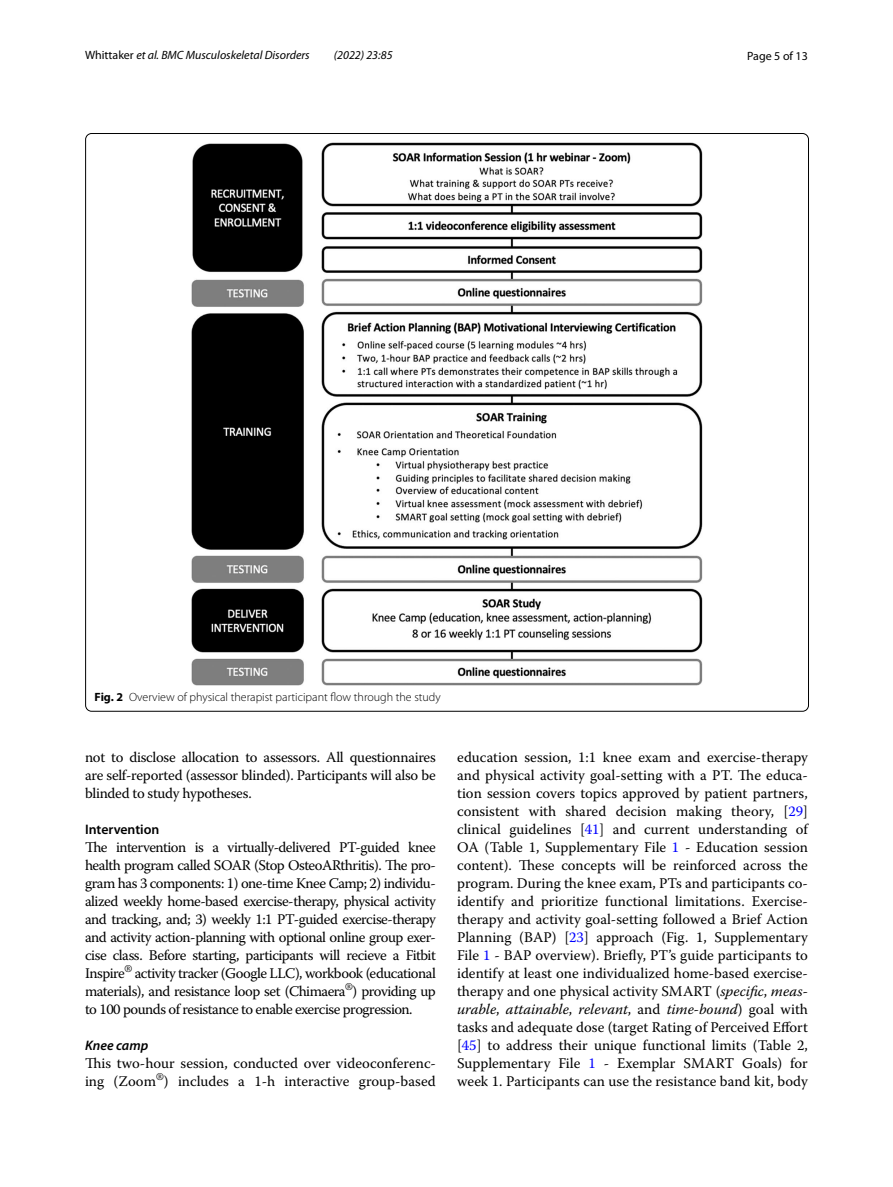
<style>
.page{position:relative;width:893px;height:1187px;background:#fff}
.page>*{position:absolute;margin:0;border:0;box-sizing:border-box;transform-origin:0 0}
.t1{font:14.7px/18px "Warnock Pro";letter-spacing:-.005em;color:#000;text-align:justify}
.t2{font:600 13.8px "Myriad Pro";color:#000}
.t3{font:italic 600 13.8px "Myriad Pro";color:#000}
.t4{font:300 12px "Myriad Pro";color:#000}
.t5{font:italic 12px "Myriad Pro";color:#000}
.t6{font:12px "Myriad Pro";color:#000}
.s1{font-style:normal}
.s2{font-weight:700}
.s3{color:#00f}
.s4{font-style:italic}
</style>
<div class="page">
<img style="left:192px;top:142px;width:510px;height:543px">
<p class="t5" style="left:85px;top:48px;width:226px"><span class="s1">Whittaker</span> et al. BMC Musculoskeletal Disorders</p>
<p class="t5" style="left:334px;top:48px;width:60px">(2022) 23:85</p>
<p class="t6" style="left:747px;top:48px;width:62px">Page 5 of 13</p>
<p class="t4" style="left:95px;top:690px;width:348px"><span class="s2">Fig. 2</span> Overview of physical therapist participant flow through the study</p>
<p class="t1" style="left:85px;top:748px;width:352px">not to disclose allocation to assessors. All questionnaires are self-reported (assessor blinded). Participants will also be blinded to study hypotheses.</p>
<p class="t2" style="left:85px;top:820px;width:76px">Intervention</p>
<p class="t1" style="left:85px;top:838px;width:352px">The intervention is a virtually-delivered PT-guided knee health program called SOAR (Stop OsteoARthritis). The pro&shy;gram has 3 components: 1) one-time Knee Camp; 2) individu&shy;alized weekly home-based exercise-therapy, physical activity and tracking, and; 3) weekly 1:1 PT-guided exercise-therapy and activity action-planning with optional online group exer&shy;cise class. Before starting, participants will recieve a Fitbit Inspire<sup>®</sup> activity tracker (Google LLC), workbook (educational materials), and resistance loop set (Chimaera<sup>®</sup>) providing up to 100 pounds of resistance to enable exercise progression.</p>
<p class="t3" style="left:85px;top:1036px;width:65px">Knee camp</p>
<p class="t1" style="left:85px;top:1054px;width:352px">This two-hour session, conducted over videoconferenc&shy;ing (Zoom<sup>®</sup>) includes a 1-h interactive group-based</p>
<p class="t1" style="left:457px;top:748px;width:352px">education session, 1:1 knee exam and exercise-therapy and physical activity goal-setting with a PT. The educa&shy;tion session covers topics approved by patient partners, consistent with shared decision making theory, [<span class="s3">29</span>] clinical guidelines [<span class="s3">41</span>] and current understanding of OA (Table 1, Supplementary File <span class="s3">1</span> - Education session content). These concepts will be reinforced across the program. During the knee exam, PTs and participants co&shy;identify and prioritize functional limitations. Exercise&shy;therapy and activity goal-setting followed a Brief Action Planning (BAP) [<span class="s3">23</span>] approach (Fig. 1, Supplementary File <span class="s3">1</span> - BAP overview). Briefly, PT’s guide participants to identify at least one individualized home-based exercise&shy;therapy and one physical activity SMART (<span class="s4">specific</span>, <span class="s4">meas&shy;urable</span>, <span class="s4">attainable</span>, <span class="s4">relevant</span>, and <span class="s4">time-bound</span>) goal with tasks and adequate dose (target Rating of Perceived Effort [<span class="s3">45</span>] to address their unique functional limits (Table 2, Supplementary File <span class="s3">1</span> - Exemplar SMART Goals) for week 1. Participants can use the resistance band kit, body</p>
</div>
